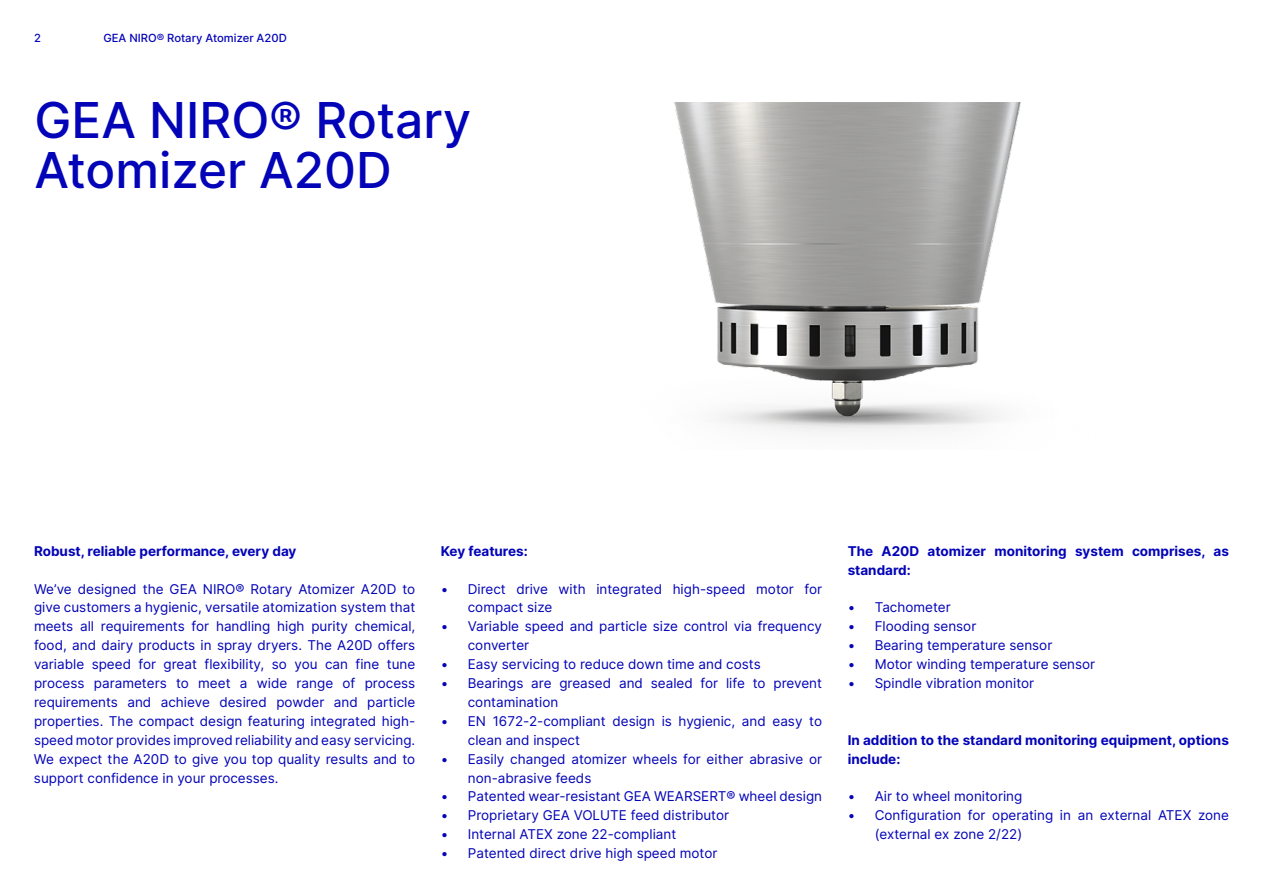
<style>
.page{position:relative;width:1263px;height:893px;background:#fff}
.page>*{position:absolute;margin:0;border:0;box-sizing:border-box;transform-origin:0 0}
.t1{font:500 49.5px/49.5px "Inter";color:#0303b8}
.t2{font:13.5px/18.9px "Inter";color:#0303b8}
.t3{font:700 13.5px/18.9px "Inter";color:#0303b8}
.t4{font:500 11.25px "Inter";color:#0303b8}
</style>
<div class="page">
<img style="left:674px;top:102px;width:347px;height:332px">
<p class="t4" style="left:34px;top:30px;width:8px">2</p>
<p class="t4" style="left:103px;top:30px;width:185px">GEA NIRO® Rotary Atomizer A20D</p>
<h1 class="t1" style="left:35px;top:94px;width:438px">GEA NIRO® Rotary<br>Atomizer A20D</h1>
<p class="t3" style="left:34px;top:541px;width:264px">Robust, reliable performance, every day</p>
<p class="t2" style="left:34px;top:579px;width:383px;text-align:justify">We’ve designed the GEA NIRO® Rotary Atomizer A20D to give customers a hygienic, versatile atomization system that meets all requirements for handling high purity chemical, food, and dairy products in spray dryers. The A20D offers variable speed for great flexibility, so you can fine tune process parameters to meet a wide range of process requirements and achieve desired powder and particle properties. The compact design featuring integrated high&shy;speed motor provides improved reliability and easy servicing.<br>We expect the A20D to give you top quality results and to support confidence in your processes.</p>
<p class="t3" style="left:441px;top:541px;width:89px">Key features:</p>
<p class="t2" style="left:468px;top:579px;width:356px;text-indent:-27px">• Direct drive with integrated high-speed motor for compact size</p>
<p class="t2" style="left:468px;top:617px;width:356px;text-indent:-27px">• Variable speed and particle size control via frequency converter</p>
<p class="t2" style="left:441px;top:654px;width:321px">• Easy servicing to reduce down time and costs</p>
<p class="t2" style="left:468px;top:673px;width:356px;text-indent:-27px">• Bearings are greased and sealed for life to prevent contamination</p>
<p class="t2" style="left:468px;top:711px;width:356px;text-indent:-27px">• EN 1672-2-compliant design is hygienic, and easy to clean and inspect</p>
<p class="t2" style="left:468px;top:749px;width:356px;text-indent:-27px">• Easily changed atomizer wheels for either abrasive or non-abrasive feeds</p>
<p class="t2" style="left:441px;top:787px;width:383px">• Patented wear-resistant GEA WEARSERT® wheel design</p>
<p class="t2" style="left:441px;top:806px;width:290px">• Proprietary GEA VOLUTE feed distributor</p>
<p class="t2" style="left:441px;top:824px;width:237px">• Internal ATEX zone 22-compliant</p>
<p class="t2" style="left:441px;top:843px;width:278px">• Patented direct drive high speed motor</p>
<p class="t3" style="left:848px;top:541px;width:383px">The A20D atomizer monitoring system comprises, as standard:</p>
<p class="t2" style="left:848px;top:598px;width:105px">• Tachometer</p>
<p class="t2" style="left:848px;top:617px;width:130px">• Flooding sensor</p>
<p class="t2" style="left:848px;top:635px;width:206px">• Bearing temperature sensor</p>
<p class="t2" style="left:848px;top:654px;width:249px">• Motor winding temperature sensor</p>
<p class="t2" style="left:848px;top:673px;width:188px">• Spindle vibration monitor</p>
<p class="t3" style="left:848px;top:730px;width:383px">In addition to the standard monitoring equipment, options include:</p>
<p class="t2" style="left:848px;top:787px;width:176px">• Air to wheel monitoring</p>
<p class="t2" style="left:875px;top:806px;width:356px;text-indent:-27px">• Configuration for operating in an external ATEX zone (external ex zone 2/22)</p>
</div>
